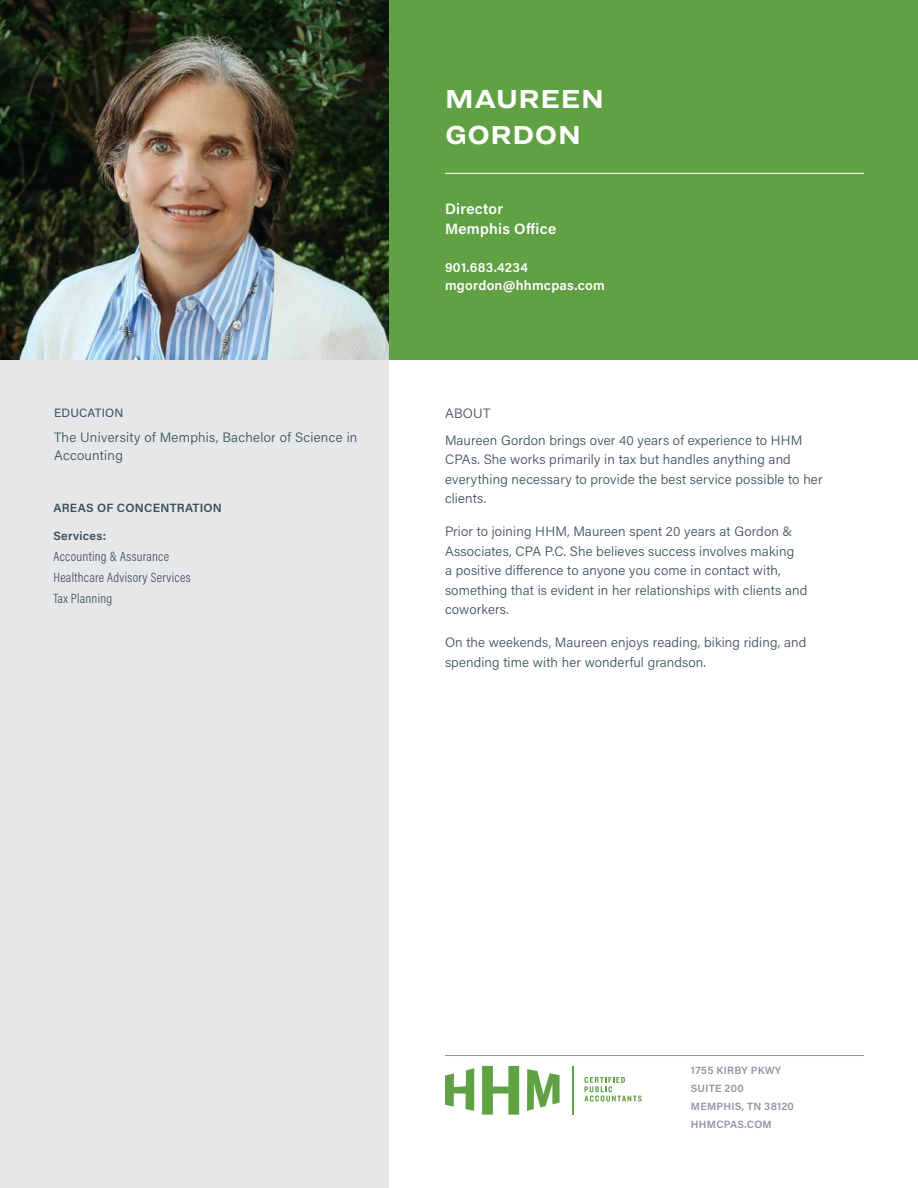
<style>
.page{position:relative;width:918px;height:1188px;background:#fff}
.page>*{position:absolute;margin:0;border:0;box-sizing:border-box;transform-origin:0 0}
.Body_Copy_-_TNR{font:700 27px "Ringside Wide";letter-spacing:.02em;color:#fff}
.Body_Copy_-_TNR-2{font:600 15px "Acumin Pro";letter-spacing:.02em;color:#fff}
.Body_Copy_-_TNR-3{font:300 13.5px/19.5px "Acumin Pro";letter-spacing:.01em;color:#384f59}
.Body_Copy_-_TNR-4{font:300 13.5px "Acumin Pro Cond";letter-spacing:.02em;color:#384f59}
.Body_Copy_-_TNR-5{font:600 13.5px "Acumin Pro";letter-spacing:.02em;color:#fff}
.Body_Copy_-_TNR-6{font:600 12px "Acumin Pro";letter-spacing:.02em;color:#384f59}
.Body_Copy_-_TNR-7{font:12px "Acumin Pro";letter-spacing:.02em;color:#384f59}
.Body_Copy_-_TNR-8{font:600 10.5px "Acumin Pro";letter-spacing:.02em;color:#8c969e}
</style>
<div class="page">
<div style="left:389px;top:0;width:529px;height:359px;background:#60a143"></div>
<div style="left:0;top:359px;width:389px;height:829px;background:#e6e7e9"></div>
<img style="left:0;top:0;width:389px;height:359px">
<hr style="left:445px;top:1055px;width:419px;height:1px;background:#8c969e">
<hr style="left:445px;top:173px;width:419px;height:1px;background:#fff">
<svg style="left:445px;top:1068px;width:29px;height:43px"></svg>
<svg style="left:527px;top:1069px;width:33px;height:42px"></svg>
<svg style="left:482px;top:1066px;width:37px;height:49px"></svg>
<hr style="left:572px;top:1066px;width:2px;height:49px;background:#60a143">
<svg style="left:584px;top:1077px;width:58px;height:25px"></svg>
<p class="Body_Copy_-_TNR-7" style="left:54px;top:405px;width:71px">EDUCATION</p>
<p class="Body_Copy_-_TNR-3" style="left:54px;top:428px;width:305px;line-height:18px">The University of Memphis, Bachelor of Science in<br>Accounting</p>
<p class="Body_Copy_-_TNR-6" style="left:53px;top:500px;width:170px">AREAS OF CONCENTRATION</p>
<p class="Body_Copy_-_TNR-6" style="left:53px;top:527px;width:54px">Services:</p>
<p class="Body_Copy_-_TNR-4" style="left:53px;top:548px;width:117px">Accounting &amp; Assurance</p>
<p class="Body_Copy_-_TNR-4" style="left:53px;top:569px;width:139px">Healthcare Advisory Services</p>
<p class="Body_Copy_-_TNR-4" style="left:53px;top:590px;width:60px">Tax Planning</p>
<p class="Body_Copy_-_TNR" style="left:445px;top:78px;width:160px">MAUREEN</p>
<p class="Body_Copy_-_TNR" style="left:445px;top:114px;width:137px">GORDON</p>
<p class="Body_Copy_-_TNR-2" style="left:445px;top:198px;width:60px">Director</p>
<p class="Body_Copy_-_TNR-2" style="left:445px;top:219px;width:113px">Memphis Office</p>
<p class="Body_Copy_-_TNR-5" style="left:445px;top:258px;width:85px">901.683.4234</p>
<p class="Body_Copy_-_TNR-5" style="left:445px;top:275px;width:161px">mgordon@hhmcpas.com</p>
<p class="Body_Copy_-_TNR-3" style="left:445px;top:403px;width:47px">ABOUT</p>
<p class="Body_Copy_-_TNR-3" style="left:445px;top:430px;width:379px">Maureen Gordon brings over 40 years of experience to HHM CPAs. She works primarily in tax but handles anything and everything necessary to provide the best service possible to her clients.</p>
<p class="Body_Copy_-_TNR-3" style="left:445px;top:521px;width:364px">Prior to joining HHM, Maureen spent 20 years at Gordon &amp; Associates, CPA P.C. She believes success involves making<br>a positive difference to anyone you come in contact with, something that is evident in her relationships with clients and coworkers.</p>
<p class="Body_Copy_-_TNR-3" style="left:445px;top:632px;width:363px">On the weekends, Maureen enjoys reading, biking riding, and spending time with her wonderful grandson.</p>
<p class="Body_Copy_-_TNR-8" style="left:691px;top:1063px;width:92px">1755 KIRBY PKWY</p>
<p class="Body_Copy_-_TNR-8" style="left:691px;top:1081px;width:54px">SUITE 200</p>
<p class="Body_Copy_-_TNR-8" style="left:691px;top:1099px;width:104px">MEMPHIS, TN 38120</p>
<p class="Body_Copy_-_TNR-8" style="left:691px;top:1117px;width:82px">HHMCPAS.COM</p>
</div>
